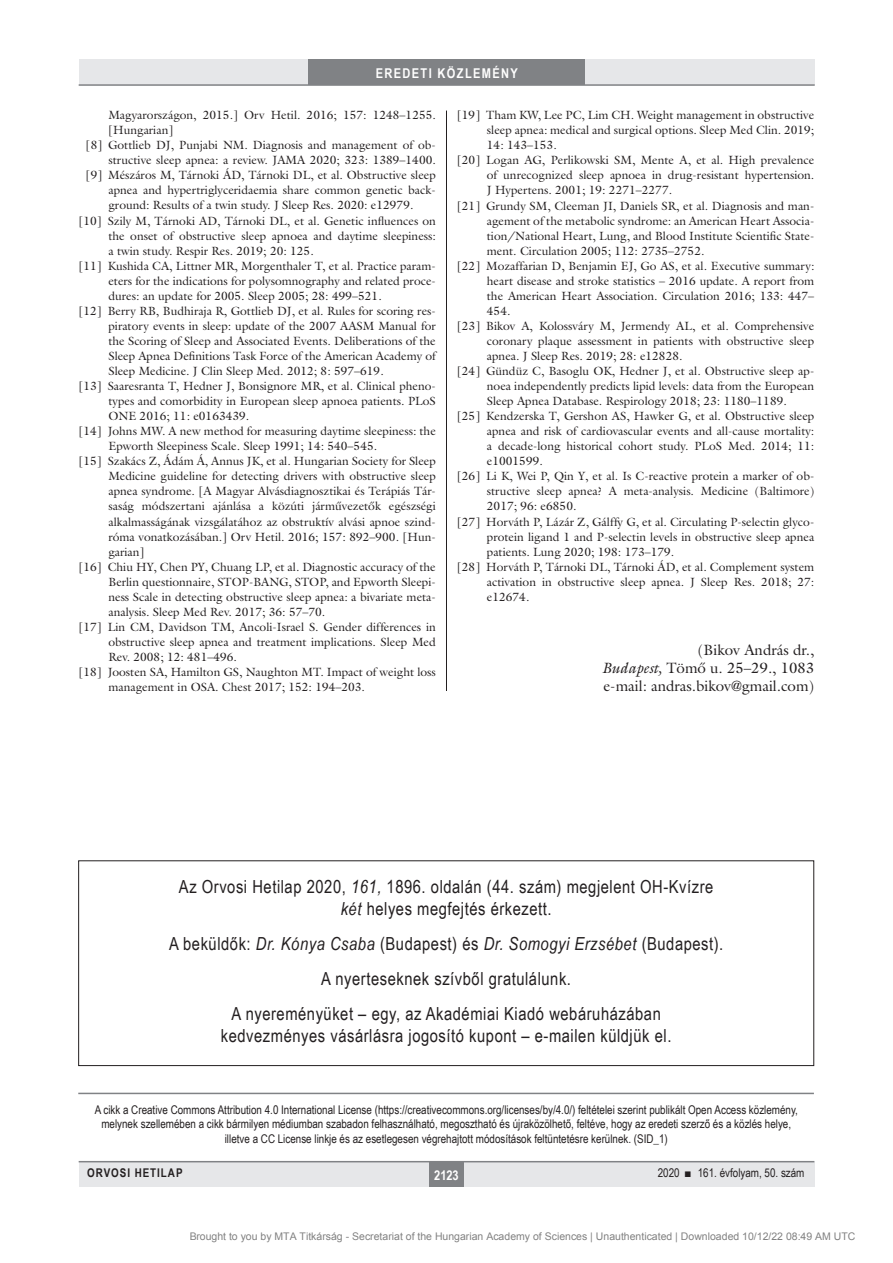
<style>
.page{position:relative;width:893px;height:1263px;background:#fff}
.page>*{position:absolute;margin:0;border:0;box-sizing:border-box;transform-origin:0 0}
.t1{font:18px/21.6px "Arial Narrow";letter-spacing:.03em;color:#231f20;text-align:center}
.irodalom_szerzo{font:15px "Galliard Reg";color:#231f20}
.t2{font:700 13.5px "Arial Narrow";letter-spacing:.1em;color:#fff}
.t3{font:12px/15px "Galliard Reg";color:#231f20;text-align:justify}
.roviditesek_cim{font:12px/14.4px "Arial Narrow";color:#231f20;text-align:center}
.t4{font:700 12px "Arial Narrow";letter-spacing:.08em;color:#231f20}
.t5{font:10.5px "Arial";color:rgb(0 0 0/.5)}
.s1{font-style:italic}
</style>
<div class="page">
<div style="left:79px;top:1161px;width:735px;height:25px;background:#e6e7e9"></div>
<div style="left:429px;top:1161px;width:34px;height:25px;background:#808285"></div>
<hr style="left:79px;top:1161px;width:735px;height:1px;background:#808285">
<div style="left:79px;top:60px;width:735px;height:25px;background:#e6e7e9"></div>
<div style="left:308px;top:60px;width:277px;height:25px;background:#808285"></div>
<hr style="left:79px;top:84px;width:736px;height:2px;background:#808285">
<hr style="left:446px;top:111px;width:1px;height:1026px;background:#231f20">
<div style="left:79px;top:691px;width:735px;height:446px;background:#fff"></div>
<hr style="left:78px;top:1093px;width:736px;height:1px;background:#808285">
<div style="left:78px;top:860px;width:736px;height:206px;border:1px solid #231f20"></div>
<p class="t2" style="left:376px;top:63px;width:144px">EREDETI KÖZLEMÉNY</p>
<p class="t3" style="left:108px;top:107px;width:329px">Magyarországon, 2015.] Orv Hetil. 2016; 157: 1248–1255. [Hungarian]</p>
<p class="t3" style="left:86px;top:138px;width:351px;text-align:right">[8] Gottlieb DJ, Punjabi NM. Diagnosis and management of ob&shy;structive sleep apnea: a review. JAMA 2020; 323: 1389–1400.</p>
<p class="t3" style="left:108px;top:168px;width:329px;text-indent:-23px">[9] Mészáros M, Tárnoki ÁD, Tárnoki DL, et al. Obstructive sleep apnea and hypertriglyceridaemia share common genetic back&shy;ground: Results of a twin study. J Sleep Res. 2020: e12979.</p>
<p class="t3" style="left:108px;top:213px;width:329px;text-indent:-30px">[10] Szily M, Tárnoki AD, Tárnoki DL, et al. Genetic influences on the onset of obstructive sleep apnoea and daytime sleepiness: a twin study. Respir Res. 2019; 20: 125.</p>
<p class="t3" style="left:108px;top:258px;width:329px;text-indent:-30px">[11] Kushida CA, Littner MR, Morgenthaler T, et al. Practice param&shy;eters for the indications for polysomnography and related proce&shy;dures: an update for 2005. Sleep 2005; 28: 499–521.</p>
<p class="t3" style="left:108px;top:303px;width:329px;text-indent:-30px">[12] Berry RB, Budhiraja R, Gottlieb DJ, et al. Rules for scoring res&shy;piratory events in sleep: update of the 2007 AASM Manual for the Scoring of Sleep and Associated Events. Deliberations of the Sleep Apnea Definitions Task Force of the American Academy of Sleep Medicine. J Clin Sleep Med. 2012; 8: 597–619.</p>
<p class="t3" style="left:108px;top:378px;width:329px;text-indent:-30px">[13] Saaresranta T, Hedner J, Bonsignore MR, et al. Clinical pheno&shy;types and comorbidity in European sleep apnoea patients. PLoS ONE 2016; 11: e0163439.</p>
<p class="t3" style="left:108px;top:423px;width:329px;text-indent:-30px">[14] Johns MW. A new method for measuring daytime sleepiness: the<br>Epworth Sleepiness Scale. Sleep 1991; 14: 540–545.</p>
<p class="t3" style="left:108px;top:454px;width:329px;text-align:left;text-indent:-30px">[15] Szakács Z, Ádám Á, Annus JK, et al. Hungarian Society for Sleep Medicine guideline for detecting drivers with obstructive sleep apnea syndrome. [A Magyar Alvásdiagnosztikai és Terápiás Tár&shy;saság módszertani ajánlása a közúti járművezetők egészségi alkalmasságának vizsgálatához az obstruktív alvási apnoe szind&shy;róma vonatkozásában.] Orv Hetil. 2016; 157: 892–900. [Hun&shy;garian]</p>
<p class="t3" style="left:108px;top:559px;width:329px;text-indent:-30px">[16] Chiu HY, Chen PY, Chuang LP, et al. Diagnostic accuracy of the Berlin questionnaire, STOP-BANG, STOP, and Epworth Sleepi&shy;ness Scale in detecting obstructive sleep apnea: a bivariate meta&shy;analysis. Sleep Med Rev. 2017; 36: 57–70.</p>
<p class="t3" style="left:108px;top:619px;width:329px;text-indent:-30px">[17] Lin CM, Davidson TM, Ancoli-Israel S. Gender differences in obstructive sleep apnea and treatment implications. Sleep Med Rev. 2008; 12: 481–496.</p>
<p class="t3" style="left:108px;top:664px;width:329px;text-indent:-30px">[18] Joosten SA, Hamilton GS, Naughton MT. Impact of weight loss management in OSA. Chest 2017; 152: 194–203.</p>
<p class="t3" style="left:487px;top:107px;width:329px;text-indent:-30px">[19] Tham KW, Lee PC, Lim CH. Weight management in obstructive sleep apnea: medical and surgical options. Sleep Med Clin. 2019; 14: 143–153.</p>
<p class="t3" style="left:487px;top:153px;width:329px;text-indent:-30px">[20] Logan AG, Perlikowski SM, Mente A, et al. High prevalence of unrecognized sleep apnoea in drug-resistant hypertension.<br>J Hypertens. 2001; 19: 2271–2277.</p>
<p class="t3" style="left:487px;top:198px;width:329px;text-indent:-30px">[21] Grundy SM, Cleeman JI, Daniels SR, et al. Diagnosis and man&shy;agement of the metabolic syndrome: an American Heart Associa&shy;tion/National Heart, Lung, and Blood Institute Scientific State&shy;ment. Circulation 2005; 112: 2735–2752.</p>
<p class="t3" style="left:487px;top:258px;width:329px;text-indent:-30px">[22] Mozaffarian D, Benjamin EJ, Go AS, et al. Executive summary: heart disease and stroke statistics – 2016 update. A report from the American Heart Association. Circulation 2016; 133: 447– 454.</p>
<p class="t3" style="left:487px;top:318px;width:329px;text-indent:-30px">[23] Bikov A, Kolossváry M, Jermendy AL, et al. Comprehensive coronary plaque assessment in patients with obstructive sleep apnea. J Sleep Res. 2019; 28: e12828.</p>
<p class="t3" style="left:487px;top:363px;width:329px;text-indent:-30px">[24] Gündüz C, Basoglu OK, Hedner J, et al. Obstructive sleep ap&shy;noea independently predicts lipid levels: data from the European Sleep Apnea Database. Respirology 2018; 23: 1180–1189.</p>
<p class="t3" style="left:487px;top:408px;width:329px;text-indent:-30px">[25] Kendzerska T, Gershon AS, Hawker G, et al. Obstructive sleep apnea and risk of cardiovascular events and all-cause mortality: a decade-long historical cohort study. PLoS Med. 2014; 11: e1001599.</p>
<p class="t3" style="left:487px;top:469px;width:329px;text-indent:-30px">[26] Li K, Wei P, Qin Y, et al. Is C-reactive protein a marker of ob&shy;structive sleep apnea? A meta-analysis. Medicine (Baltimore)<br>2017; 96: e6850.</p>
<p class="t3" style="left:487px;top:514px;width:329px;text-indent:-30px">[27] Horváth P, Lázár Z, Gálffy G, et al. Circulating P-selectin glyco&shy;protein ligand 1 and P-selectin levels in obstructive sleep apnea patients. Lung 2020; 198: 173–179.</p>
<p class="t3" style="left:487px;top:559px;width:329px;text-indent:-30px">[28] Horváth P, Tárnoki DL, Tárnoki ÁD, et al. Complement system activation in obstructive sleep apnea. J Sleep Res. 2018; 27: e12674.</p>
<p class="irodalom_szerzo" style="left:698px;top:640px;width:118px">(Bikov András dr.,</p>
<p class="irodalom_szerzo" style="left:602px;top:658px;width:214px"><span class="s1">Budapest,</span> Tömő u. 25–29., 1083</p>
<p class="irodalom_szerzo" style="left:603px;top:676px;width:212px">e-mail: andras.bikov@gmail.com)</p>
<p class="t1" style="left:179px;top:875px;width:536px">Az Orvosi Hetilap 2020, <span class="s1">161,</span> 1896. oldalán (44. szám) megjelent OH-Kvízre</p>
<p class="t1" style="left:341px;top:897px;width:212px"><span class="s1">két</span> helyes megfejtés érkezett.</p>
<p class="t1" style="left:169px;top:932px;width:556px">A beküldők: <span class="s1">Dr. Kónya Csaba</span> (Budapest) és <span class="s1">Dr. Somogyi Erzsébet</span> (Budapest).</p>
<p class="t1" style="left:321px;top:967px;width:251px">A nyerteseknek szívből gratulálunk.</p>
<p class="t1" style="left:221px;top:1002px;width:452px">A nyereményüket – egy, az Akadémiai Kiadó webáruházában kedvezményes vásárlásra jogosító kupont – e-mailen küldjük el.</p>
<p class="roviditesek_cim" style="left:95px;top:1102px;width:705px">A cikk a Creative Commons Attribution 4.0 International License (https://creativecommons.org/licenses/by/4.0/) feltételei szerint publikált Open Access közlemény, melynek szellemében a cikk bármilyen médiumban szabadon felhasználható, megosztható és újraközölhető, feltéve, hogy az eredeti szerző és a közlés helye, illetve a CC License linkje és az esetlegesen végrehajtott módosítások feltüntetésre kerülnek. (SID_1)</p>
<p class="t4" style="left:87px;top:1164px;width:97px">ORVOSI HETILAP</p>
<p class="t2" style="left:434px;top:1165px;width:26px">2123</p>
<p class="roviditesek_cim" style="left:658px;top:1165px;width:148px">2020 ■ 161. évfolyam, 50. szám</p>
<p class="t5" style="left:189px;top:1231px;width:668px">Brought to you by MTA Titkárság - Secretariat of the Hungarian Academy of Sciences | Unauthenticated | Downloaded 10/12/22 08:49 AM UTC</p>
</div>
